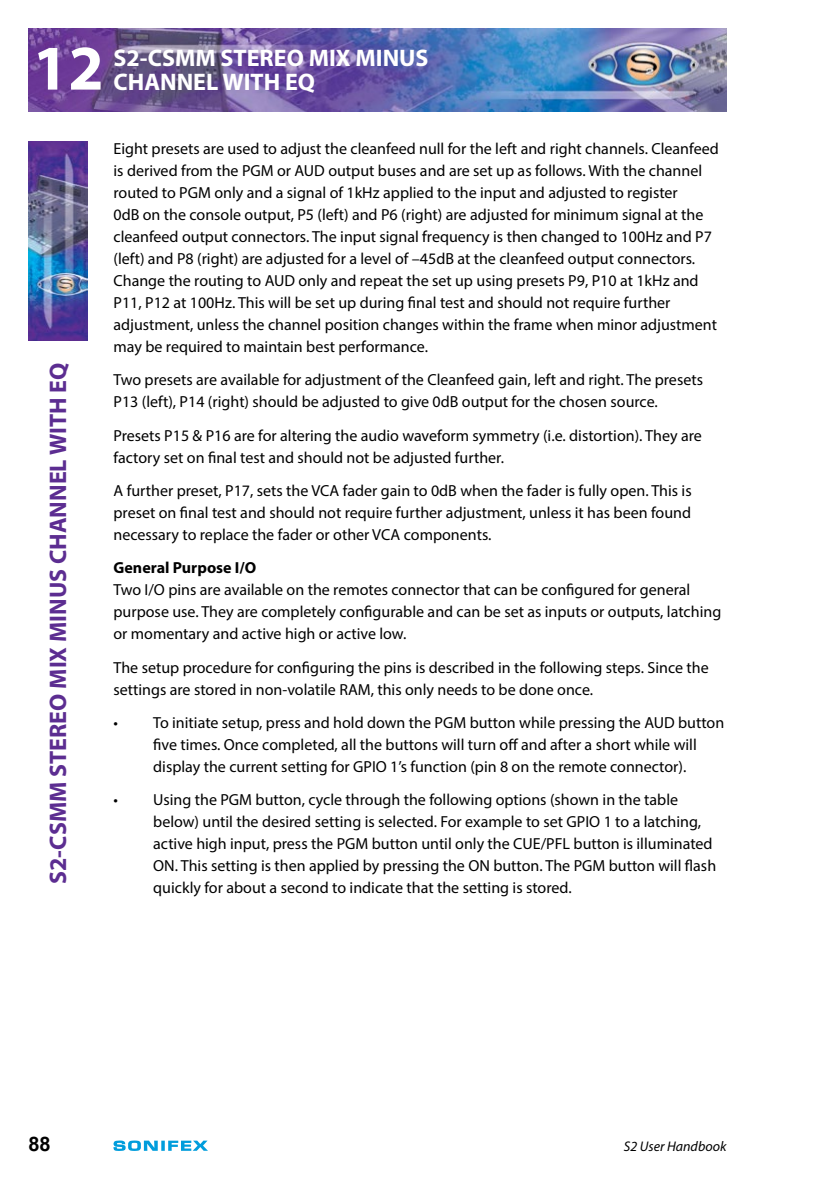
<style>
.page{position:relative;width:840px;height:1191px;background:#fff}
.page>*{position:absolute;margin:0;border:0;box-sizing:border-box;transform-origin:0 0}
.t1{font:700 64px "Myriad Pro";color:#fff}
.t2{font:700 24px "Myriad Pro";color:#5c2d91}
.t3{font:700 24px "Myriad Pro";color:#fff}
.t4{font:700 20px "Arial";color:#000}
.t5{font:16px/22px "Myriad Pro";color:#000}
.t6{font:700 16px "Myriad Pro";color:#000}
.t7{font:italic 14px "Myriad Pro";color:#000}
</style>
<div class="page">
<img style="left:28px;top:28px;width:698px;height:83px">
<svg style="left:161px;top:1140px;width:4px;height:10px"></svg>
<svg style="left:113px;top:1140px;width:45px;height:11px"></svg>
<svg style="left:168px;top:1140px;width:40px;height:10px"></svg>
<img style="left:28px;top:142px;width:59px;height:199px">
<h1 class="t1" style="left:33px;top:26px;width:73px">12</h1>
<h2 class="t3" style="left:113px;top:42px;width:316px">S2-CSMM STEREO MIX MINUS</h2>
<h2 class="t3" style="left:113px;top:66px;width:203px">CHANNEL WITH EQ</h2>
<h2 class="t2" style="left:42px;top:884px;width:523px;rotate:-90deg">S2-CSMM STEREO MIX MINUS CHANNEL WITH EQ</h2>
<p class="t5" style="left:113px;top:137px;width:606px">Eight presets are used to adjust the cleanfeed null for the left and right channels. Cleanfeed is derived from the PGM or AUD output buses and are set up as follows. With the channel routed to PGM only and a signal of 1kHz applied to the input and adjusted to register<br>0dB on the console output, P5 (left) and P6 (right) are adjusted for minimum signal at the cleanfeed output connectors. The input signal frequency is then changed to 100Hz and P7 (left) and P8 (right) are adjusted for a level of –45dB at the cleanfeed output connectors.<br>Change the routing to AUD only and repeat the set up using presets P9, P10 at 1kHz and P11, P12 at 100Hz. This will be set up during final test and should not require further adjustment, unless the channel position changes within the frame when minor adjustment may be required to maintain best performance.</p>
<p class="t5" style="left:113px;top:368px;width:590px">Two presets are available for adjustment of the Cleanfeed gain, left and right. The presets<br>P13 (left), P14 (right) should be adjusted to give 0dB output for the chosen source.</p>
<p class="t5" style="left:113px;top:424px;width:589px">Presets P15 &amp; P16 are for altering the audio waveform symmetry (i.e. distortion). They are factory set on final test and should not be adjusted further.</p>
<p class="t5" style="left:113px;top:479px;width:579px;text-align:justify">A further preset, P17, sets the VCA fader gain to 0dB when the fader is fully open. This is preset on final test and should not require further adjustment, unless it has been found necessary to replace the fader or other VCA components.</p>
<p class="t6" style="left:113px;top:557px;width:144px">General Purpose I/O</p>
<p class="t5" style="left:113px;top:578px;width:609px">Two I/O pins are available on the remotes connector that can be configured for general purpose use. They are completely configurable and can be set as inputs or outputs, latching or momentary and active high or active low.</p>
<p class="t5" style="left:113px;top:656px;width:596px">The setup procedure for configuring the pins is described in the following steps. Since the settings are stored in non-volatile RAM, this only needs to be done once.</p>
<p class="t5" style="left:153px;top:711px;width:572px;text-indent:-40px">• To initiate setup, press and hold down the PGM button while pressing the AUD button five times. Once completed, all the buttons will turn off and after a short while will display the current setting for GPIO 1’s function (pin 8 on the remote connector).</p>
<p class="t5" style="left:153px;top:789px;width:564px;text-indent:-40px">• Using the PGM button, cycle through the following options (shown in the table below) until the desired setting is selected. For example to set GPIO 1 to a latching, active high input, press the PGM button until only the CUE/PFL button is illuminated ON. This setting is then applied by pressing the ON button. The PGM button will flash quickly for about a second to indicate that the setting is stored.</p>
<p class="t4" style="left:28px;top:1130px;width:24px">88</p>
<p class="t7" style="left:623px;top:1137px;width:104px">S2 User Handbook</p>
</div>
